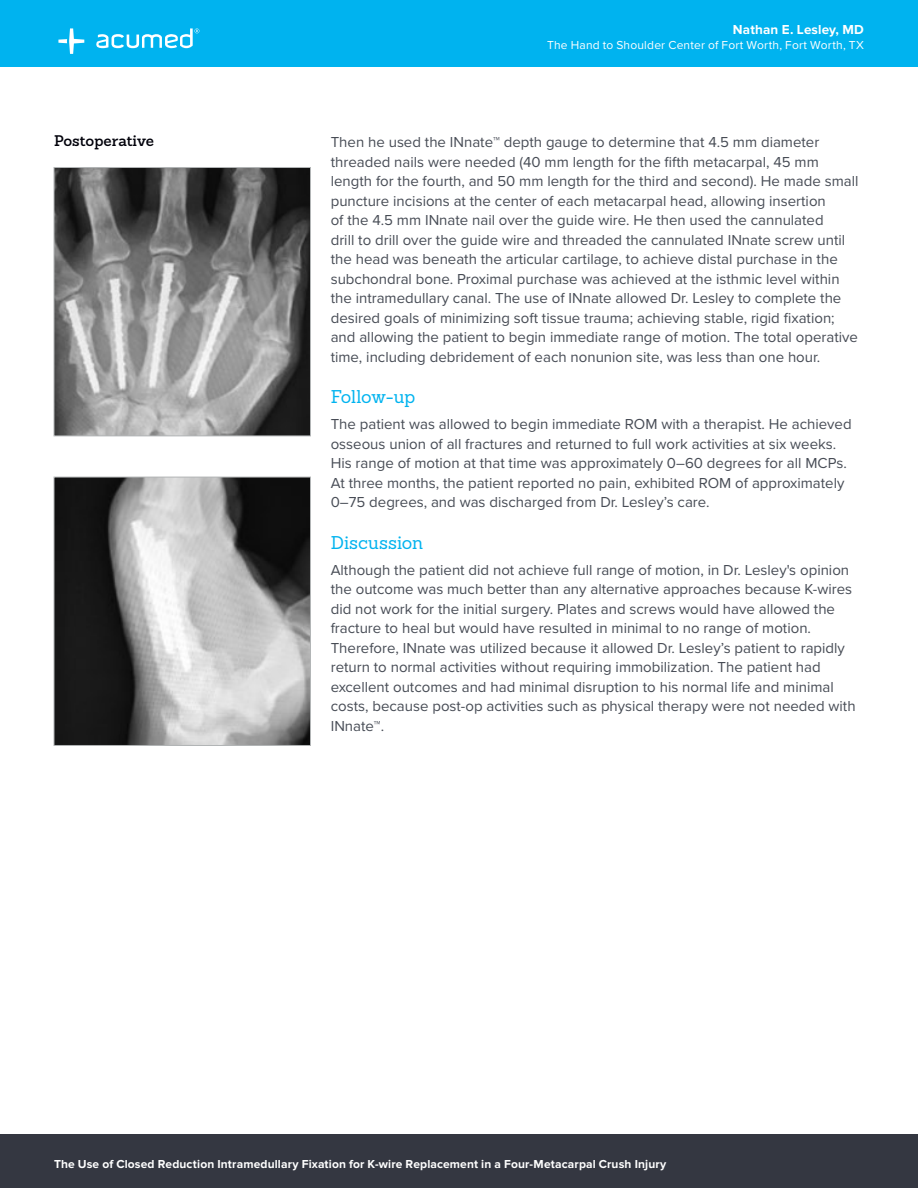
<style>
.page{position:relative;width:918px;height:1188px;background:#fff}
.page>*{position:absolute;margin:0;border:0;box-sizing:border-box;transform-origin:0 0}
.t1{font:18px "Sanchez Slab";color:#00b3ef}
.t2{font:15px/19.5px "Proxima Nova";color:#474c55}
.t3{font:600 15px "Sanchez Slab";color:#00000a}
.t4{font:700 13.5px "Proxima Nova";letter-spacing:.01em;color:#fff}
.t5{font:700 12px "Proxima Nova";letter-spacing:.01em;color:#fff}
.t6{font:12px "Proxima Nova";letter-spacing:.015em;color:#fff}
</style>
<div class="page">
<div style="left:0;top:0;width:918px;height:67px;background:#00b3ef"></div>
<svg style="left:58px;top:28px;width:26px;height:26px"></svg>
<svg style="left:96px;top:28px;width:103px;height:20px"></svg>
<div style="left:0;top:1134px;width:918px;height:54px;background:#343741"></div>
<img style="left:56px;top:479px;width:253px;height:265px">
<div style="left:54px;top:477px;width:257px;height:269px;border:1px solid #b2b5b6"></div>
<img style="left:56px;top:169px;width:253px;height:265px">
<div style="left:54px;top:167px;width:257px;height:269px;border:1px solid #b2b5b6"></div>
<p class="t4" style="left:733px;top:22px;width:133px">Nathan E. Lesley, MD</p>
<p class="t6" style="left:547px;top:36px;width:318px">The Hand to Shoulder Center of Fort Worth, Fort Worth, TX</p>
<p class="t3" style="left:54px;top:130px;width:102px">Postoperative</p>
<p class="t2" style="left:331px;top:132px;width:529px">Then he used the INnate™ depth gauge to determine that 4.5 mm diameter threaded nails were needed (40 mm length for the fifth metacarpal, 45 mm length for the fourth, and 50 mm length for the third and second). He made small puncture incisions at the center of each metacarpal head, allowing insertion<br>of the 4.5 mm INnate nail over the guide wire. He then used the cannulated<br>drill to drill over the guide wire and threaded the cannulated INnate screw until the head was beneath the articular cartilage, to achieve distal purchase in the subchondral bone. Proximal purchase was achieved at the isthmic level within the intramedullary canal. The use of INnate allowed Dr. Lesley to complete the desired goals of minimizing soft tissue trauma; achieving stable, rigid fixation; and allowing the patient to begin immediate range of motion. The total operative time, including debridement of each nonunion site, was less than one hour.</p>
<p class="t1" style="left:331px;top:385px;width:86px">Follow-up</p>
<p class="t2" style="left:331px;top:414px;width:522px">The patient was allowed to begin immediate ROM with a therapist. He achieved osseous union of all fractures and returned to full work activities at six weeks.<br>His range of motion at that time was approximately 0–60 degrees for all MCPs.<br>At three months, the patient reported no pain, exhibited ROM of approximately 0–75 degrees, and was discharged from Dr. Lesley’s care.</p>
<p class="t1" style="left:331px;top:531px;width:94px">Discussion</p>
<p class="t2" style="left:331px;top:560px;width:526px">Although the patient did not achieve full range of motion, in Dr. Lesley's opinion the outcome was much better than any alternative approaches because K-wires did not work for the initial surgery. Plates and screws would have allowed the fracture to heal but would have resulted in minimal to no range of motion.<br>Therefore, INnate was utilized because it allowed Dr. Lesley’s patient to rapidly return to normal activities without requiring immobilization. The patient had excellent outcomes and had minimal disruption to his normal life and minimal costs, because post-op activities such as physical therapy were not needed with INnate™.</p>
<p class="t5" style="left:54px;top:1158px;width:614px">The Use of Closed Reduction Intramedullary Fixation for K-wire Replacement in a Four-Metacarpal Crush Injury</p>
</div>
